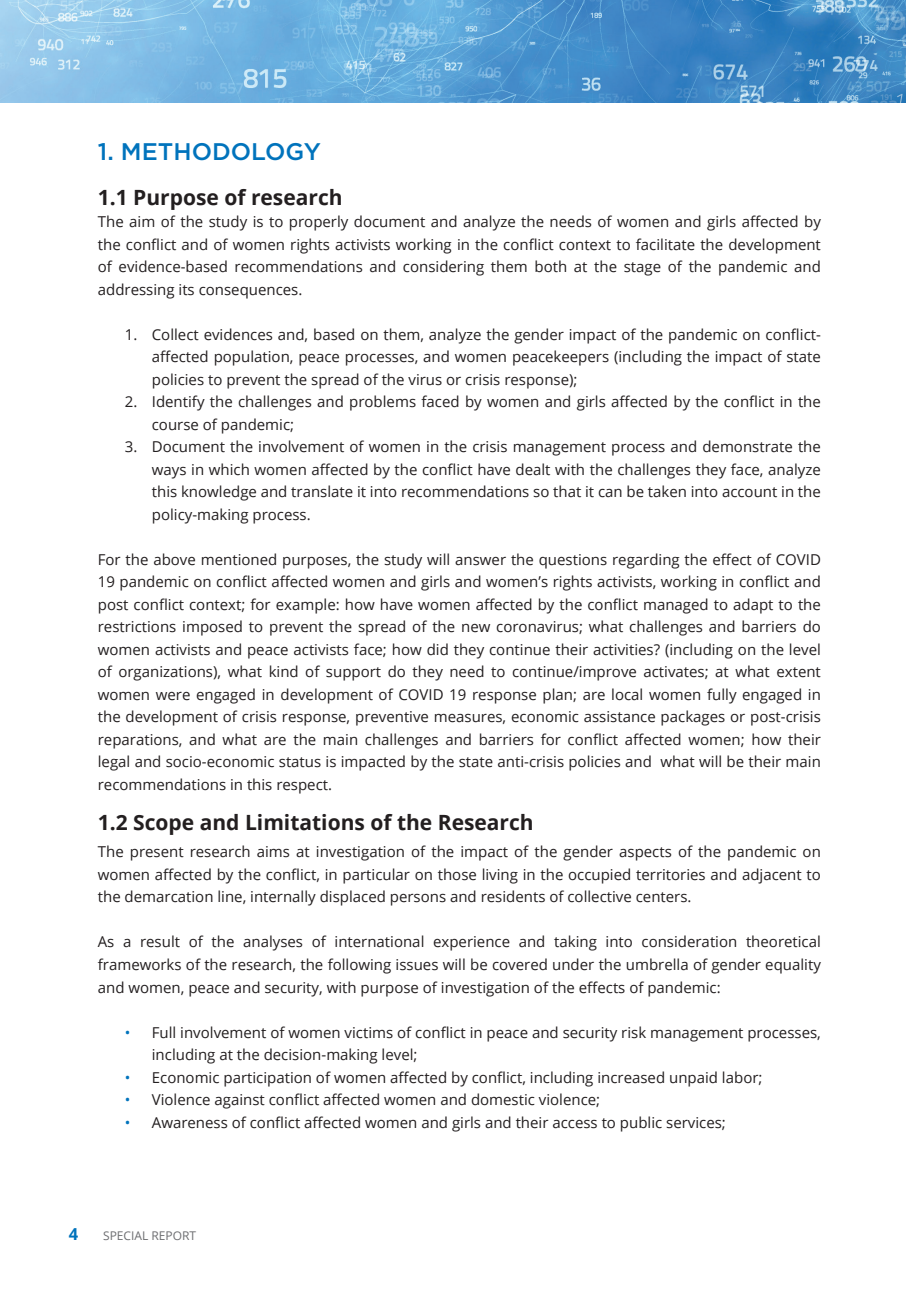
<style>
.page{position:relative;width:906px;height:1289px;background:#fff}
.page>*{position:absolute;margin:0;border:0;box-sizing:border-box;transform-origin:0 0}
.t1{font:500 24px "Gotham";color:#0073bc}
.t2{font:700 21px "Open Sans";color:#231f20}
.t3{font:700 16.5px "Open Sans";color:#0073bc}
.t4{font:15px/22.5px "Open Sans";color:#231f20;text-align:justify}
.t5{font:12px "Open Sans";color:#6c6d70}
.s1{color:#0073bc}
</style>
<div class="page">
<img style="left:0;top:0;width:906px;height:102px">
<h1 class="t1" style="left:98px;top:135px;width:225px">1. METHODOLOGY</h1>
<h2 class="t2" style="left:98px;top:182px;width:246px">1.1 Purpose of research</h2>
<p class="t4" style="left:98px;top:210px;width:724px">The aim of the study is to properly document and analyze the needs of women and girls affected by the conflict and of women rights activists working in the conflict context to facilitate the development of evidence-based recommendations and considering them both at the stage of the pandemic and addressing its consequences.</p>
<p class="t4" style="left:152px;top:322px;width:670px;text-indent:-27px">1. Collect evidences and, based on them, analyze the gender impact of the pandemic on conflict&shy;affected population, peace processes, and women peacekeepers (including the impact of state policies to prevent the spread of the virus or crisis response);</p>
<p class="t4" style="left:152px;top:390px;width:670px;text-indent:-27px">2. Identify the challenges and problems faced by women and girls affected by the conflict in the course of pandemic;</p>
<p class="t4" style="left:152px;top:435px;width:670px;text-indent:-27px">3. Document the involvement of women in the crisis management process and demonstrate the ways in which women affected by the conflict have dealt with the challenges they face, analyze this knowledge and translate it into recommendations so that it can be taken into account in the policy-making process.</p>
<p class="t4" style="left:98px;top:547px;width:724px">For the above mentioned purposes, the study will answer the questions regarding the effect of COVID 19 pandemic on conflict affected women and girls and women’s rights activists, working in conflict and post conflict context; for example: how have women affected by the conflict managed to adapt to the restrictions imposed to prevent the spread of the new coronavirus; what challenges and barriers do women activists and peace activists face; how did they continue their activities? (including on the level of organizations), what kind of support do they need to continue/improve activates; at what extent women were engaged in development of COVID 19 response plan; are local women fully engaged in the development of crisis response, preventive measures, economic assistance packages or post-crisis reparations, and what are the main challenges and barriers for conflict affected women; how their legal and socio-economic status is impacted by the state anti-crisis policies and what will be their main recommendations in this respect.</p>
<h2 class="t2" style="left:98px;top:808px;width:437px">1.2 Scope and Limitations of the Research</h2>
<p class="t4" style="left:98px;top:840px;width:724px">The present research aims at investigation of the impact of the gender aspects of the pandemic on women affected by the conflict, in particular on those living in the occupied territories and adjacent to the demarcation line, internally displaced persons and residents of collective centers.</p>
<p class="t4" style="left:98px;top:930px;width:724px">As a result of the analyses of international experience and taking into consideration theoretical frameworks of the research, the following issues will be covered under the umbrella of gender equality and women, peace and security, with purpose of investigation of the effects of pandemic:</p>
<p class="t4" style="left:152px;top:1020px;width:670px;text-indent:-27px"><span class="s1">•</span> Full involvement of women victims of conflict in peace and security risk management processes, including at the decision-making level;</p>
<p class="t4" style="left:125px;top:1065px;width:639px"><span class="s1">•</span> Economic participation of women affected by conflict, including increased unpaid labor;</p>
<p class="t4" style="left:125px;top:1087px;width:477px"><span class="s1">•</span> Violence against conflict affected women and domestic violence;</p>
<p class="t4" style="left:125px;top:1110px;width:602px"><span class="s1">•</span> Awareness of conflict affected women and girls and their access to public services;</p>
<p class="t3" style="left:69px;top:1221px;width:11px">4</p>
<p class="t5" style="left:103px;top:1226px;width:95px">SPECIAL REPORT</p>
</div>
